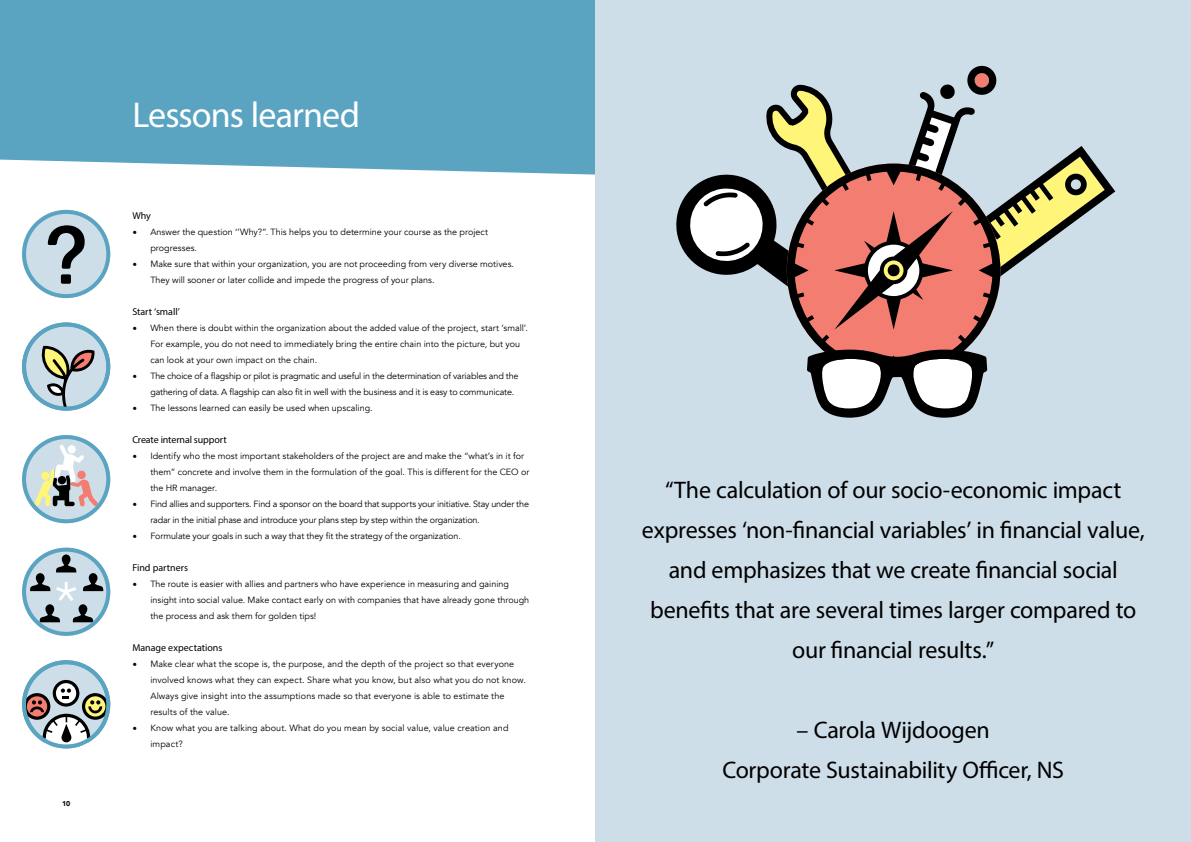
<style>
.page{position:relative;width:1191px;height:842px;background:#fff}
.page>*{position:absolute;margin:0;border:0;box-sizing:border-box;transform-origin:0 0}
.t1{font:36px "Myriad Pro";letter-spacing:-.025em;color:#fff}
.t2{font:24px/40px "Myriad Pro";letter-spacing:-.015em;color:#000;text-align:center}
.t3{font:10px "Myriad Pro";color:#000}
.t4{font:9px/16px "Avenir";color:#000}
.t5{font:9px/16px "Avenir";letter-spacing:-.02em;color:#000}
.t6{font:900 7px "Avenir";color:#000}
.s1{font-family:"Minion Pro";font-size:12px}
</style>
<div class="page">
<div style="left:0;top:0;width:595px;height:175px;background:#5aa4c2"></div>
<div style="left:595px;top:0;width:596px;height:842px;background:#cedee9"></div>
<svg style="left:22px;top:210px;width:88px;height:88px"></svg>
<div style="left:22px;top:210px;width:88px;height:88px;border:4px solid #5aa4c2;border-radius:50%"></div>
<svg style="left:22px;top:548px;width:88px;height:88px"></svg>
<div style="left:22px;top:548px;width:88px;height:88px;border:4px solid #5aa4c2;border-radius:50%"></div>
<svg style="left:22px;top:435px;width:88px;height:88px"></svg>
<div style="left:22px;top:435px;width:88px;height:88px;border:4px solid #5aa4c2;border-radius:50%"></div>
<svg style="left:24px;top:324px;width:84px;height:85px;background:#bed6e3"></svg>
<svg style="left:41px;top:346px;width:54px;height:62px;background:#a4a9a3"></svg>
<div style="left:22px;top:322px;width:88px;height:89px;border:4px solid #5aa4c2;border-radius:50%"></div>
<svg style="left:24px;top:662px;width:84px;height:84px"></svg>
<svg style="left:24px;top:680px;width:85px;height:66px"></svg>
<div style="left:22px;top:660px;width:88px;height:88px;border:4px solid #5aa4c2;border-radius:50%"></div>
<svg style="left:805px;top:330px;width:183px;height:40px;background:#ce7972"></svg>
<svg style="left:676px;top:65px;width:439px;height:265px"></svg>
<svg style="left:807px;top:350px;width:180px;height:68px"></svg>
<p class="t6" style="left:62px;top:797px;width:10px">10</p>
<h1 class="t1" style="left:132px;top:93px;width:229px">Lessons learned</h1>
<p class="t3" style="left:132px;top:210px;width:20px">Why</p>
<p class="t4" style="left:150px;top:224px;width:339px;text-indent:-18px"><span class="s1">•</span> Answer the question ‘’Why?”. This helps you to determine your course as the project progresses.</p>
<p class="t4" style="left:150px;top:256px;width:365px;text-indent:-18px"><span class="s1">•</span> Make sure that within your organization, you are not proceeding from very diverse motives.<br>They will sooner or later collide and impede the progress of your plans.</p>
<p class="t3" style="left:132px;top:306px;width:49px">Start ‘small’</p>
<p class="t4" style="left:150px;top:320px;width:379px;text-indent:-18px"><span class="s1">•</span> When there is doubt within the organization about the added value of the project, start ‘small’.<br>For example, you do not need to immediately bring the entire chain into the picture, but you can look at your own impact on the chain.</p>
<p class="t5" style="left:150px;top:368px;width:370px;text-indent:-18px"><span class="s1">•</span> The choice of a flagship or pilot is pragmatic and useful in the determination of variables and the gathering of data. A flagship can also fit in well with the business and it is easy to communicate.</p>
<p class="t4" style="left:132px;top:400px;width:242px"><span class="s1">•</span> The lessons learned can easily be used when upscaling.</p>
<p class="t3" style="left:132px;top:434px;width:96px">Create internal support</p>
<p class="t4" style="left:150px;top:448px;width:380px;text-indent:-18px"><span class="s1">•</span> Identify who the most important stakeholders of the project are and make the “what’s in it for them” concrete and involve them in the formulation of the goal. This is different for the CEO or the HR manager.</p>
<p class="t5" style="left:150px;top:496px;width:380px;text-indent:-18px"><span class="s1">•</span> Find allies and supporters. Find a sponsor on the board that supports your initiative. Stay under the radar in the initial phase and introduce your plans step by step within the organization.</p>
<p class="t4" style="left:132px;top:528px;width:330px"><span class="s1">•</span> Formulate your goals in such a way that they fit the strategy of the organization.</p>
<p class="t3" style="left:132px;top:562px;width:57px">Find partners</p>
<p class="t4" style="left:150px;top:576px;width:380px;text-indent:-18px"><span class="s1">•</span> The route is easier with allies and partners who have experience in measuring and gaining insight into social value. Make contact early on with companies that have already gone through the process and ask them for golden tips!</p>
<p class="t3" style="left:132px;top:642px;width:92px">Manage expectations</p>
<p class="t4" style="left:150px;top:656px;width:377px;text-indent:-18px"><span class="s1">•</span> Make clear what the scope is, the purpose, and the depth of the project so that everyone involved knows what they can expect. Share what you know, but also what you do not know.<br>Always give insight into the assumptions made so that everyone is able to estimate the results of the value.</p>
<p class="t4" style="left:150px;top:720px;width:360px;text-indent:-18px"><span class="s1">•</span> Know what you are talking about. What do you mean by social value, value creation and impact?</p>
<h2 class="t2" style="left:642px;top:469px;width:504px">“The calculation of our socio-economic impact expresses ‘non-financial variables’ in financial value, and emphasizes that we create financial social benefits that are several times larger compared to our financial results.”</h2>
<h2 class="t2" style="left:722px;top:709px;width:343px">– Carola Wijdoogen<br>Corporate Sustainability Officer, NS</h2>
</div>
